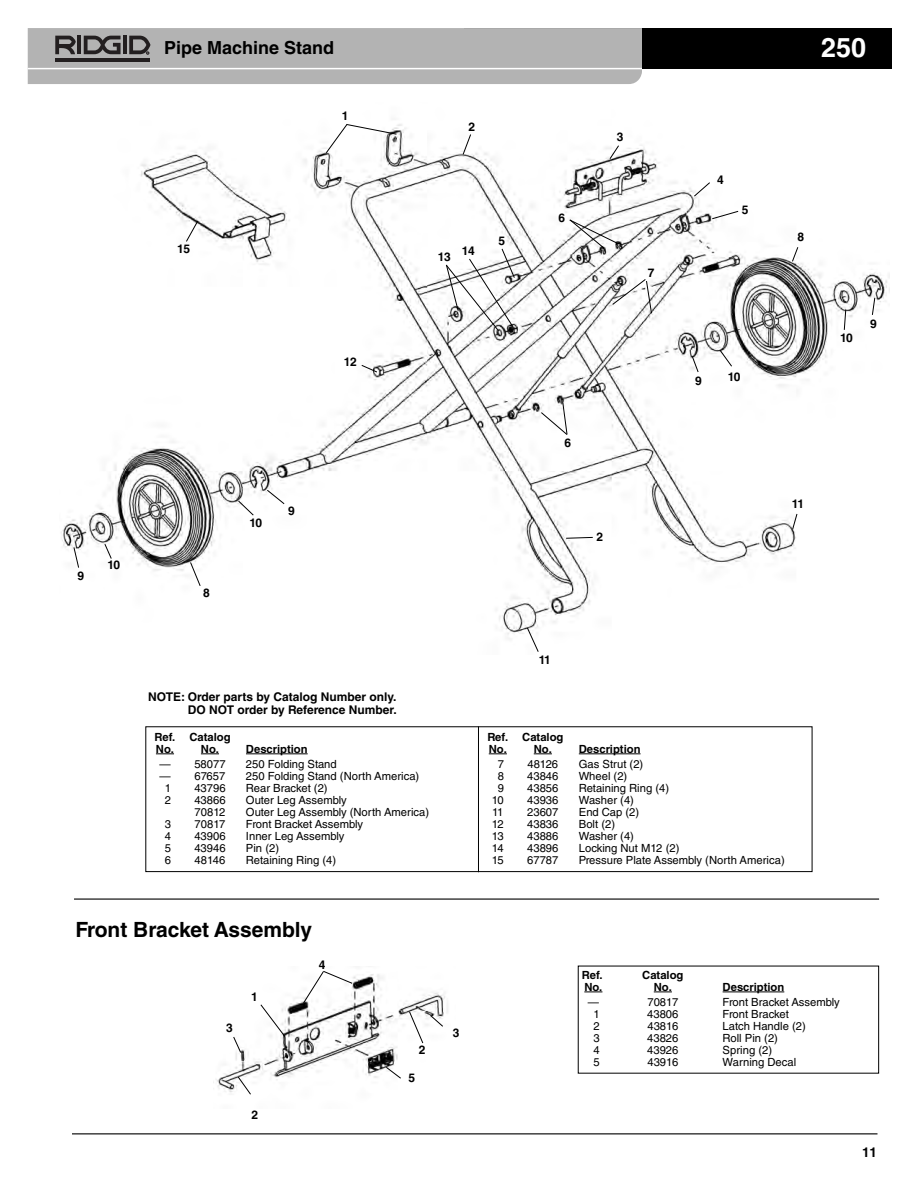
<style>
.page{position:relative;width:918px;height:1188px;background:#fff}
.page>*{position:absolute;margin:0;border:0;box-sizing:border-box;transform-origin:0 0}
.t1{font:700 27px "Helvetica LT Std";color:#fff}
.t2{font:700 21px "Helvetica LT Std";color:#000}
.t3{font:700 18px "Helvetica LT Std";color:#000}
.t4{font:700 13.5px "Helvetica LT Std";color:#000}
.t5{font:700 12px/13.5px "Helvetica LT Std";color:#000;text-align:right}
.t6{font:11.25px "Helvetica LT Std";color:#000}
.t7{font:700 11.25px/12px "Helvetica LT Std";color:#000}
</style>
<div class="page">
<hr style="left:72px;top:1133px;width:806px;height:1px;background:#000">
<div style="left:464px;top:28px;width:428px;height:41px;background:#000"></div>
<svg style="left:28px;top:28px;width:614px;height:56px;background:#afafaf"></svg>
<div style="left:145px;top:726px;width:667px;height:146px;border:1px solid #000"></div>
<svg style="left:156px;top:754px;width:18px;height:1px"></svg>
<svg style="left:201px;top:754px;width:18px;height:1px"></svg>
<hr style="left:246px;top:754px;width:62px;height:1px;background:#000">
<svg style="left:489px;top:754px;width:18px;height:1px"></svg>
<svg style="left:534px;top:754px;width:18px;height:1px"></svg>
<hr style="left:579px;top:754px;width:62px;height:1px;background:#000">
<hr style="left:478px;top:726px;width:1px;height:146px;background:#000">
<img style="left:61px;top:124px;width:827px;height:515px">
<svg style="left:711px;top:210px;width:28px;height:10px"></svg>
<svg style="left:843px;top:309px;width:4px;height:22px"></svg>
<svg style="left:792px;top:513px;width:6px;height:17px"></svg>
<svg style="left:361px;top:364px;width:17px;height:9px"></svg>
<svg style="left:872px;top:297px;width:4px;height:19px"></svg>
<svg style="left:609px;top:145px;width:11px;height:15px"></svg>
<svg style="left:185px;top:220px;width:14px;height:22px"></svg>
<svg style="left:693px;top:182px;width:18px;height:15px"></svg>
<svg style="left:462px;top:134px;width:10px;height:21px"></svg>
<svg style="left:719px;top:349px;width:14px;height:18px"></svg>
<svg style="left:691px;top:355px;width:8px;height:18px"></svg>
<svg style="left:565px;top:537px;width:29px;height:2px"></svg>
<svg style="left:526px;top:627px;width:13px;height:25px"></svg>
<svg style="left:237px;top:500px;width:17px;height:16px"></svg>
<svg style="left:266px;top:489px;width:19px;height:16px"></svg>
<svg style="left:73px;top:546px;width:7px;height:23px"></svg>
<svg style="left:104px;top:543px;width:8px;height:17px"></svg>
<svg style="left:190px;top:561px;width:11px;height:26px"></svg>
<svg style="left:325px;top:124px;width:72px;height:30px"></svg>
<svg style="left:445px;top:248px;width:70px;height:83px"></svg>
<svg style="left:612px;top:278px;width:40px;height:36px"></svg>
<svg style="left:540px;top:402px;width:28px;height:34px"></svg>
<img style="left:213px;top:974px;width:235px;height:119px">
<svg style="left:233px;top:1036px;width:9px;height:17px"></svg>
<svg style="left:385px;top:1066px;width:17px;height:13px"></svg>
<svg style="left:260px;top:1004px;width:26px;height:34px"></svg>
<svg style="left:237px;top:1076px;width:15px;height:19px"></svg>
<svg style="left:303px;top:971px;width:50px;height:33px"></svg>
<svg style="left:408px;top:1011px;width:36px;height:33px"></svg>
<svg style="left:569px;top:219px;width:51px;height:30px"></svg>
<svg style="left:791px;top:246px;width:8px;height:16px"></svg>
<hr style="left:74px;top:899px;width:805px;height:1px;background:#000">
<svg style="left:584px;top:992px;width:18px;height:1px"></svg>
<svg style="left:654px;top:992px;width:18px;height:1px"></svg>
<hr style="left:723px;top:992px;width:61px;height:1px;background:#000">
<h3 class="t3" style="left:164px;top:41px;width:171px">Pipe Machine Stand</h3>
<h1 class="t1" style="left:821px;top:37px;width:47px">250</h1>
<p class="t5" style="left:77px;top:571px;width:8px">9</p>
<p class="t5" style="left:108px;top:559px;width:14px">10</p>
<p class="t5" style="left:177px;top:244px;width:14px">15</p>
<p class="t5" style="left:342px;top:111px;width:8px">1</p>
<p class="t5" style="left:344px;top:357px;width:14px">12</p>
<p class="t5" style="left:203px;top:587px;width:8px">8</p>
<p class="t5" style="left:250px;top:518px;width:14px">10</p>
<p class="t5" style="left:288px;top:505px;width:8px">9</p>
<p class="t5" style="left:469px;top:121px;width:8px">2</p>
<p class="t5" style="left:438px;top:252px;width:14px">13</p>
<p class="t5" style="left:462px;top:245px;width:14px">14</p>
<p class="t5" style="left:498px;top:236px;width:8px">5</p>
<p class="t5" style="left:558px;top:212px;width:8px">6</p>
<p class="t5" style="left:617px;top:132px;width:8px">3</p>
<p class="t5" style="left:648px;top:267px;width:8px">7</p>
<p class="t5" style="left:565px;top:438px;width:8px">6</p>
<p class="t5" style="left:596px;top:531px;width:8px">2</p>
<p class="t5" style="left:717px;top:174px;width:8px">4</p>
<p class="t5" style="left:742px;top:204px;width:8px">5</p>
<p class="t5" style="left:695px;top:375px;width:8px">9</p>
<p class="t5" style="left:728px;top:371px;width:14px">10</p>
<p class="t5" style="left:797px;top:231px;width:8px">8</p>
<p class="t5" style="left:840px;top:332px;width:14px">10</p>
<p class="t5" style="left:870px;top:318px;width:8px">9</p>
<p class="t5" style="left:792px;top:499px;width:14px">11</p>
<p class="t5" style="left:148px;top:691px;width:250px">NOTE: Order parts by Catalog Number only.<br>DO NOT order by Reference Number.</p>
<p class="t7" style="left:155px;top:732px;width:78px">Ref. Catalog<br>No. No.</p>
<p class="t7" style="left:246px;top:744px;width:63px">Description</p>
<p class="t6" style="left:159px;top:760px;width:68px">— 58077</p>
<p class="t6" style="left:246px;top:760px;width:92px">250 Folding Stand</p>
<p class="t6" style="left:159px;top:772px;width:68px">— 67657</p>
<p class="t6" style="left:246px;top:772px;width:175px">250 Folding Stand (North America)</p>
<p class="t6" style="left:165px;top:784px;width:8px">1</p>
<p class="t6" style="left:194px;top:784px;width:33px">43796</p>
<p class="t6" style="left:246px;top:784px;width:83px">Rear Bracket (2)</p>
<p class="t6" style="left:165px;top:796px;width:8px">2</p>
<p class="t6" style="left:194px;top:796px;width:33px">43866</p>
<p class="t6" style="left:246px;top:796px;width:102px">Outer Leg Assembly</p>
<p class="t6" style="left:195px;top:808px;width:32px">70812</p>
<p class="t6" style="left:246px;top:808px;width:185px">Outer Leg Assembly (North America)</p>
<p class="t6" style="left:165px;top:820px;width:8px">3</p>
<p class="t6" style="left:195px;top:820px;width:32px">70817</p>
<p class="t6" style="left:246px;top:820px;width:119px">Front Bracket Assembly</p>
<p class="t6" style="left:165px;top:832px;width:8px">4</p>
<p class="t6" style="left:194px;top:832px;width:33px">43906</p>
<p class="t6" style="left:246px;top:832px;width:100px">Inner Leg Assembly</p>
<p class="t6" style="left:165px;top:844px;width:8px">5</p>
<p class="t6" style="left:194px;top:844px;width:33px">43946</p>
<p class="t6" style="left:246px;top:844px;width:35px">Pin (2)</p>
<p class="t6" style="left:165px;top:856px;width:8px">6</p>
<p class="t6" style="left:195px;top:856px;width:32px">48146</p>
<p class="t6" style="left:246px;top:856px;width:92px">Retaining Ring (4)</p>
<h2 class="t2" style="left:75px;top:922px;width:238px">Front Bracket Assembly</h2>
<p class="t5" style="left:226px;top:1022px;width:8px">3</p>
<p class="t5" style="left:251px;top:991px;width:8px">1</p>
<p class="t5" style="left:252px;top:1109px;width:8px">2</p>
<p class="t5" style="left:319px;top:959px;width:8px">4</p>
<p class="t5" style="left:419px;top:1045px;width:8px">2</p>
<p class="t5" style="left:408px;top:1072px;width:8px">5</p>
<p class="t5" style="left:453px;top:1027px;width:8px">3</p>
<p class="t5" style="left:539px;top:654px;width:14px">11</p>
<p class="t7" style="left:487px;top:732px;width:78px">Ref. Catalog<br>No. No.</p>
<p class="t7" style="left:579px;top:744px;width:63px">Description</p>
<p class="t6" style="left:498px;top:760px;width:8px">7</p>
<p class="t6" style="left:527px;top:760px;width:32px">48126</p>
<p class="t6" style="left:579px;top:760px;width:66px">Gas Strut (2)</p>
<p class="t6" style="left:498px;top:772px;width:8px">8</p>
<p class="t6" style="left:527px;top:772px;width:33px">43846</p>
<p class="t6" style="left:579px;top:772px;width:50px">Wheel (2)</p>
<p class="t6" style="left:498px;top:784px;width:8px">9</p>
<p class="t6" style="left:527px;top:784px;width:33px">43856</p>
<p class="t6" style="left:579px;top:784px;width:92px">Retaining Ring (4)</p>
<p class="t6" style="left:492px;top:796px;width:13px">10</p>
<p class="t6" style="left:527px;top:796px;width:33px">43936</p>
<p class="t6" style="left:579px;top:796px;width:57px">Washer (4)</p>
<p class="t6" style="left:492px;top:808px;width:13px">11</p>
<p class="t6" style="left:527px;top:808px;width:33px">23607</p>
<p class="t6" style="left:579px;top:808px;width:62px">End Cap (2)</p>
<p class="t6" style="left:492px;top:820px;width:14px">12</p>
<p class="t6" style="left:527px;top:820px;width:33px">43836</p>
<p class="t6" style="left:579px;top:820px;width:38px">Bolt (2)</p>
<p class="t6" style="left:492px;top:832px;width:14px">13</p>
<p class="t6" style="left:527px;top:832px;width:33px">43886</p>
<p class="t6" style="left:579px;top:832px;width:57px">Washer (4)</p>
<p class="t6" style="left:492px;top:844px;width:14px">14</p>
<p class="t6" style="left:527px;top:844px;width:33px">43896</p>
<p class="t6" style="left:579px;top:844px;width:102px">Locking Nut M12 (2)</p>
<p class="t6" style="left:492px;top:856px;width:14px">15</p>
<p class="t6" style="left:527px;top:856px;width:33px">67787</p>
<p class="t6" style="left:579px;top:856px;width:207px">Pressure Plate Assembly (North America)</p>
<p class="t7" style="left:582px;top:970px;width:22px">Ref.</p>
<p class="t7" style="left:642px;top:970px;width:43px">Catalog</p>
<p class="t7" style="left:584px;top:982px;width:20px">No.</p>
<p class="t7" style="left:654px;top:982px;width:20px">No.</p>
<p class="t7" style="left:723px;top:982px;width:63px">Description</p>
<p class="t6" style="left:588px;top:998px;width:13px">—</p>
<p class="t6" style="left:647px;top:998px;width:32px">70817</p>
<p class="t6" style="left:723px;top:998px;width:119px">Front Bracket Assembly</p>
<p class="t6" style="left:593px;top:1010px;width:8px">1</p>
<p class="t6" style="left:647px;top:1010px;width:33px">43806</p>
<p class="t6" style="left:723px;top:1010px;width:68px">Front Bracket</p>
<p class="t6" style="left:593px;top:1022px;width:8px">2</p>
<p class="t6" style="left:647px;top:1022px;width:32px">43816</p>
<p class="t6" style="left:723px;top:1022px;width:85px">Latch Handle (2)</p>
<p class="t6" style="left:593px;top:1034px;width:8px">3</p>
<p class="t6" style="left:647px;top:1034px;width:33px">43826</p>
<p class="t6" style="left:723px;top:1034px;width:57px">Roll Pin (2)</p>
<p class="t6" style="left:593px;top:1046px;width:8px">4</p>
<p class="t6" style="left:647px;top:1046px;width:33px">43926</p>
<p class="t6" style="left:723px;top:1046px;width:51px">Spring (2)</p>
<p class="t6" style="left:593px;top:1058px;width:8px">5</p>
<p class="t6" style="left:647px;top:1058px;width:32px">43916</p>
<p class="t6" style="left:723px;top:1058px;width:75px">Warning Decal</p>
<p class="t4" style="left:862px;top:1147px;width:17px">11</p>
</div>
